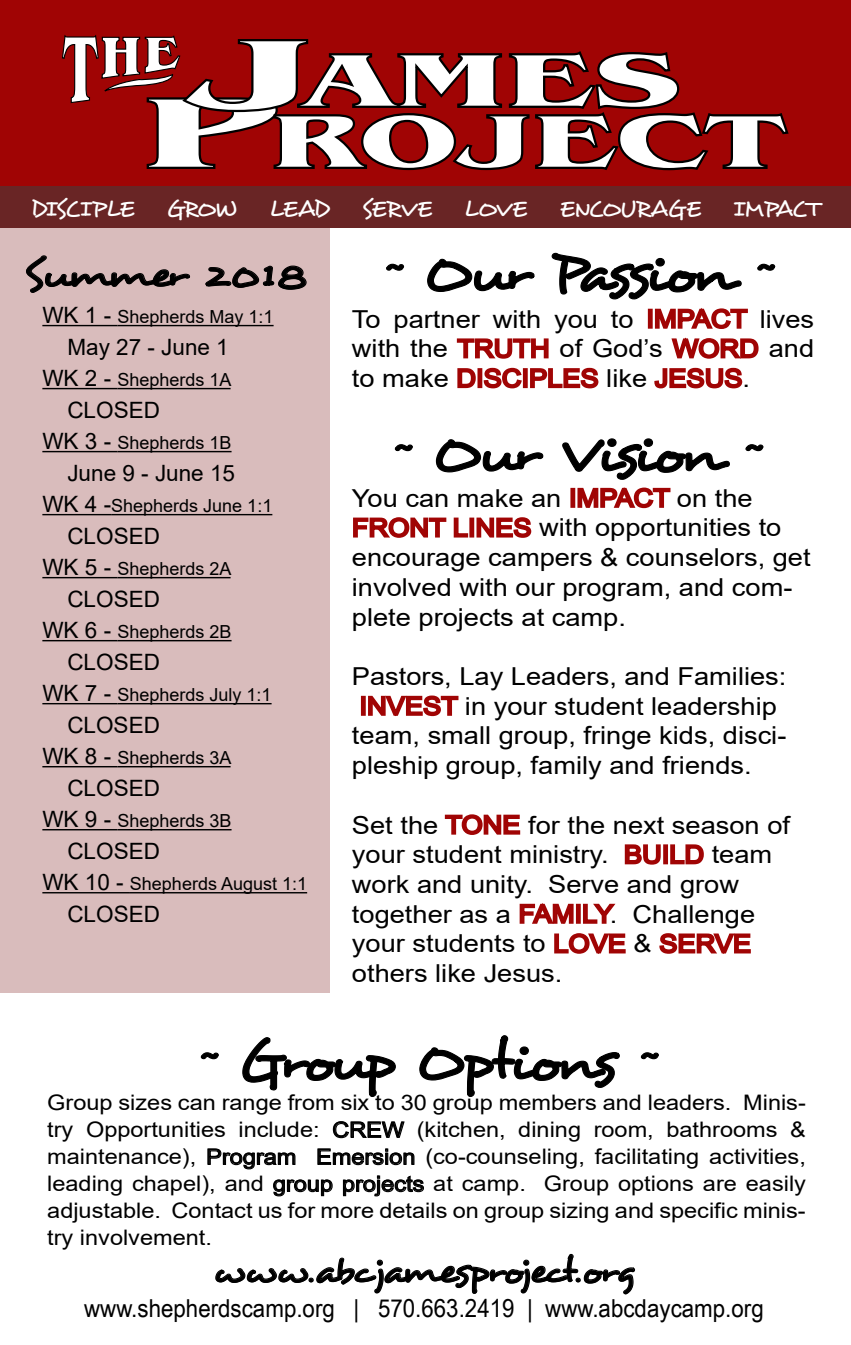
<style>
.page{position:relative;width:851px;height:1345px;background:#fff}
.page>*{position:absolute;margin:0;border:0;box-sizing:border-box;transform-origin:0 0}
.t1{font:56.25px "Desyrel";letter-spacing:-.08em;color:#000;scale:1.1 1}
.t2{font:37.8px "Desyrel";letter-spacing:-.04em;color:#000;scale:1.25 1}
.t3{font:36px "Desyrel";letter-spacing:-.055em;color:#000;scale:1.1 1}
.t4{font:24.75px/29.7px "Arial";color:#000;scale:1.1 1}
.t5{font:24.75px "Arial Narrow";color:#000;scale:1.1 1}
.t6{font:22.5px "Arial";color:#000}
.t7{font:22.5px "Desyrel";letter-spacing:-.025em;color:#fff;scale:1.1 1}
.t8{font:21.38px/27px "Arial";color:#000;text-align:justify;scale:1.1 1}
.t9{font:18px "Arial";color:#000}
.s1{font-size:22.5px}
.s2{color:#a00404}
</style>
<div class="page">
<div style="left:0;top:228px;width:330px;height:764px;background:#d9bcbc"></div>
<hr style="left:42px;top:325px;width:75px;height:1px;background:#000">
<hr style="left:117px;top:325px;width:156px;height:1px;background:#000">
<hr style="left:42px;top:388px;width:75px;height:1px;background:#000">
<hr style="left:117px;top:388px;width:113px;height:1px;background:#000">
<hr style="left:42px;top:451px;width:75px;height:1px;background:#000">
<hr style="left:117px;top:451px;width:114px;height:1px;background:#000">
<hr style="left:42px;top:514px;width:69px;height:1px;background:#000">
<hr style="left:111px;top:514px;width:161px;height:1px;background:#000">
<hr style="left:42px;top:577px;width:75px;height:1px;background:#000">
<hr style="left:117px;top:577px;width:113px;height:1px;background:#000">
<hr style="left:42px;top:640px;width:75px;height:1px;background:#000">
<hr style="left:117px;top:640px;width:114px;height:1px;background:#000">
<hr style="left:42px;top:703px;width:75px;height:1px;background:#000">
<hr style="left:117px;top:703px;width:154px;height:1px;background:#000">
<hr style="left:42px;top:766px;width:75px;height:1px;background:#000">
<hr style="left:117px;top:766px;width:113px;height:1px;background:#000">
<hr style="left:42px;top:829px;width:75px;height:1px;background:#000">
<hr style="left:117px;top:829px;width:114px;height:1px;background:#000">
<hr style="left:42px;top:892px;width:88px;height:1px;background:#000">
<hr style="left:130px;top:892px;width:177px;height:1px;background:#000">
<svg style="left:386px;top:263px;width:18px;height:8px"></svg>
<svg style="left:394px;top:444px;width:19px;height:8px"></svg>
<svg style="left:435px;top:439px;width:109px;height:34px"></svg>
<svg style="left:745px;top:444px;width:18px;height:8px"></svg>
<svg style="left:215px;top:1253px;width:420px;height:42px"></svg>
<svg style="left:26px;top:255px;width:165px;height:38px"></svg>
<svg style="left:205px;top:265px;width:102px;height:25px"></svg>
<svg style="left:200px;top:1052px;width:19px;height:8px"></svg>
<svg style="left:242px;top:1037px;width:154px;height:60px"></svg>
<svg style="left:419px;top:1035px;width:201px;height:62px"></svg>
<svg style="left:640px;top:1052px;width:19px;height:8px"></svg>
<svg style="left:332px;top:1121px;width:73px;height:18px"></svg>
<svg style="left:207px;top:1148px;width:89px;height:22px"></svg>
<svg style="left:317px;top:1148px;width:98px;height:17px"></svg>
<svg style="left:273px;top:1179px;width:60px;height:18px"></svg>
<svg style="left:343px;top:1175px;width:81px;height:22px"></svg>
<svg style="left:427px;top:252px;width:348px;height:137px"></svg>
<svg style="left:562px;top:438px;width:168px;height:71px"></svg>
<svg style="left:353px;top:517px;width:116px;height:21px"></svg>
<div style="left:469px;top:517px;width:5px;height:20px;border:2px solid #a00404"></div>
<svg style="left:476px;top:517px;width:56px;height:21px"></svg>
<div style="left:361px;top:696px;width:5px;height:20px;border:2px solid #a00404"></div>
<svg style="left:368px;top:695px;width:91px;height:22px"></svg>
<svg style="left:444px;top:814px;width:77px;height:21px"></svg>
<svg style="left:624px;top:844px;width:37px;height:21px"></svg>
<div style="left:663px;top:844px;width:5px;height:20px;border:2px solid #a00404"></div>
<svg style="left:670px;top:844px;width:34px;height:21px"></svg>
<svg style="left:519px;top:903px;width:107px;height:51px"></svg>
<svg style="left:659px;top:933px;width:92px;height:21px"></svg>
<div style="left:0;top:0;width:850px;height:187px;background:#a00404"></div>
<div style="left:0;top:187px;width:850px;height:41px;background:#692525"></div>
<svg style="left:62px;top:35px;width:727px;height:136px"></svg>
<p class="t7" style="left:31px;top:195px;width:96px">DISCIPLE</p>
<p class="t7" style="left:166px;top:195px;width:66px">GROW</p>
<p class="t7" style="left:269px;top:195px;width:56px">LEAD</p>
<p class="t7" style="left:361px;top:195px;width:66px">SERVE</p>
<p class="t7" style="left:464px;top:195px;width:59px">LOVE</p>
<p class="t7" style="left:559px;top:195px;width:131px">ENCOURAGE</p>
<p class="t7" style="left:733px;top:195px;width:80px">IMPACT</p>
<p class="t2" style="left:23px;top:251px;width:229px">Summer 2018</p>
<p class="t9" style="left:42px;top:304px;width:233px"><span class="s1">WK 1 -</span> Shepherds May 1:1</p>
<p class="t6" style="left:67px;top:331px;width:163px">May 27 - June 1</p>
<p class="t9" style="left:42px;top:367px;width:191px"><span class="s1">WK 2 -</span> Shepherds 1A</p>
<p class="t6" style="left:67px;top:394px;width:94px">CLOSED</p>
<p class="t9" style="left:42px;top:430px;width:191px"><span class="s1">WK 3 -</span> Shepherds 1B</p>
<p class="t6" style="left:67px;top:457px;width:169px">June 9 - June 15</p>
<p class="t9" style="left:42px;top:493px;width:231px"><span class="s1">WK 4 -</span>Shepherds June 1:1</p>
<p class="t6" style="left:67px;top:520px;width:94px">CLOSED</p>
<p class="t9" style="left:42px;top:556px;width:191px"><span class="s1">WK 5 -</span> Shepherds 2A</p>
<p class="t6" style="left:67px;top:583px;width:94px">CLOSED</p>
<p class="t9" style="left:42px;top:619px;width:191px"><span class="s1">WK 6 -</span> Shepherds 2B</p>
<p class="t6" style="left:67px;top:646px;width:94px">CLOSED</p>
<p class="t9" style="left:42px;top:682px;width:231px"><span class="s1">WK 7 -</span> Shepherds July 1:1</p>
<p class="t6" style="left:67px;top:709px;width:94px">CLOSED</p>
<p class="t9" style="left:42px;top:745px;width:191px"><span class="s1">WK 8 -</span> Shepherds 3A</p>
<p class="t6" style="left:67px;top:772px;width:94px">CLOSED</p>
<p class="t9" style="left:42px;top:808px;width:191px"><span class="s1">WK 9 -</span> Shepherds 3B</p>
<p class="t6" style="left:67px;top:835px;width:94px">CLOSED</p>
<p class="t9" style="left:42px;top:871px;width:266px"><span class="s1">WK 10 -</span> Shepherds August 1:1</p>
<p class="t6" style="left:67px;top:898px;width:94px">CLOSED</p>
<p class="t1" style="left:381px;top:237px;width:358px">~ Our Passion ~</p>
<p class="t4" style="left:352px;top:304px;width:421px;text-align:justify">To partner with you to <span class="s2">IMPACT</span> lives with the <span class="s2">TRUTH</span> of God’s <span class="s2">WORD</span> and to make <span class="s2">DISCIPLES</span> like <span class="s2">JESUS</span>.</p>
<p class="t1" style="left:390px;top:418px;width:340px">~ Our Vision ~</p>
<p class="t4" style="left:352px;top:483px;width:418px">You can make an <span class="s2">IMPACT</span> on the<br><span class="s2">FRONT LINES</span> with opportunities to encourage campers &amp; counselors, get involved with our program, and com&shy;plete projects at camp.</p>
<p class="t4" style="left:352px;top:661px;width:396px">Pastors, Lay Leaders, and Families:</p>
<p class="t4" style="left:359px;top:691px;width:381px"><span class="s2">INVEST</span> in your student leadership</p>
<p class="t4" style="left:352px;top:720px;width:396px">team, small group, fringe kids, disci-</p>
<p class="t4" style="left:352px;top:750px;width:365px">pleship group, family and friends.</p>
<p class="t4" style="left:352px;top:810px;width:400px">Set the <span class="s2">TONE</span> for the next season of your student ministry. <span class="s2">BUILD</span> team work and unity. Serve and grow together as a <span class="s2">FAMILY</span>. Challenge your students to <span class="s2">LOVE</span> &amp; <span class="s2">SERVE </span>others like Jesus.</p>
<p class="t1" style="left:196px;top:1025px;width:421px">~ Group Options ~</p>
<p class="t8" style="left:47px;top:1089px;width:691px">Group sizes can range from six to 30 group members and leaders. Minis&shy;try Opportunities include: CREW (kitchen, dining room, bathrooms &amp; maintenance), Program Emersion (co-counseling, facilitating activities, leading chapel), and group projects at camp. Group options are easily adjustable. Contact us for more details on group sizing and specific minis&shy;try involvement.</p>
<p class="t3" style="left:213px;top:1248px;width:386px">www.abcjamesproject.org</p>
<p class="t5" style="left:84px;top:1289px;width:619px">www.shepherdscamp.org | 570.663.2419 | www.abcdaycamp.org</p>
</div>
